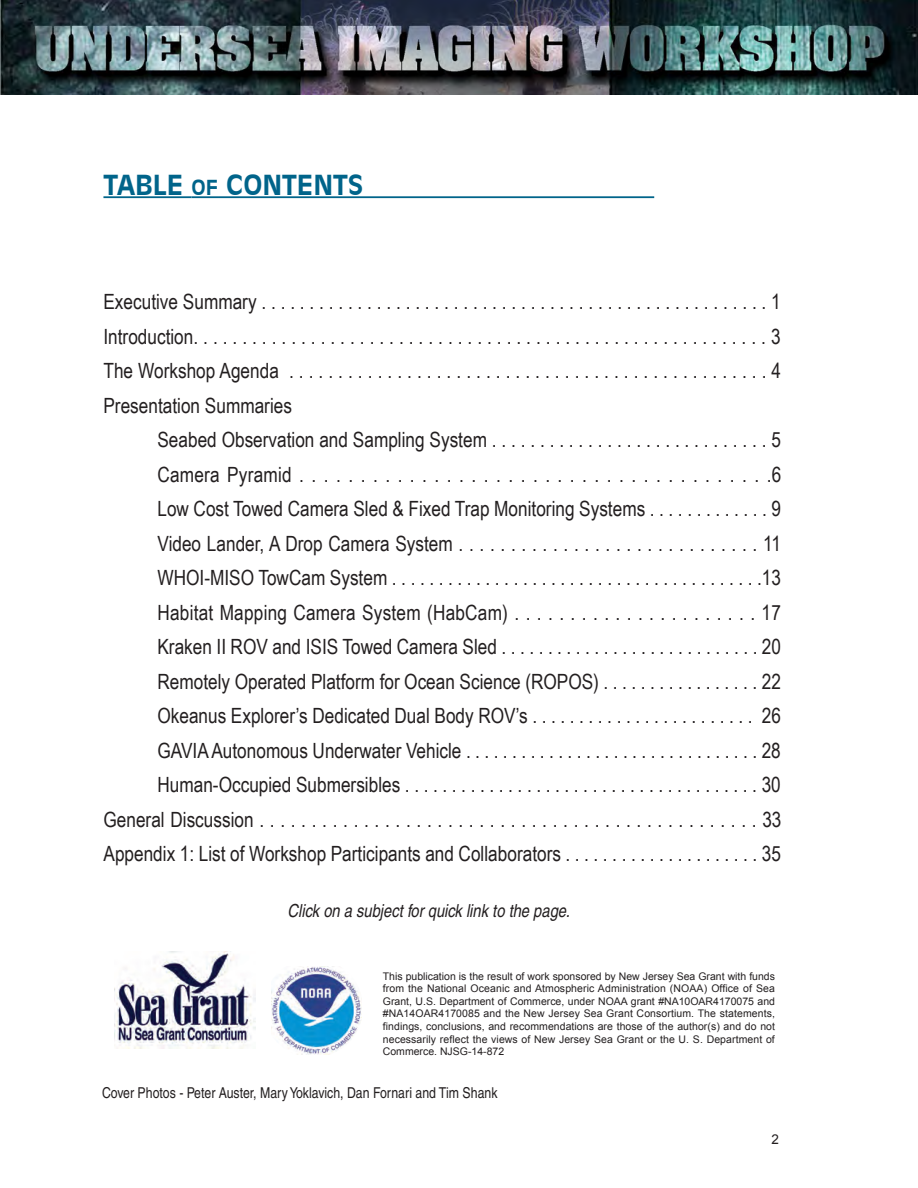
<style>
.page{position:relative;width:918px;height:1188px;background:#fff}
.page>*{position:absolute;margin:0;border:0;box-sizing:border-box;transform-origin:0 0}
.t1{font:700 27px "Incised 901 BT";color:#00648a}
.t2{font:21px/34.5px "Arial Narrow";color:#231f20;text-align:justify}
.t3{font:italic condensed 18px "Helvetica";color:#231f20}
.t4{font:condensed 15px "Helvetica";color:#231f20}
.t5{font:13.5px "Arial";color:#231f20}
.t6{font:10.5px/12.6px "Arial";letter-spacing:.01em;color:#231f20;text-align:justify}
.s1{font-size:20.25px}
</style>
<div class="page">
<hr style="left:103px;top:196px;width:89px;height:2px;background:#00648a">
<hr style="left:192px;top:196px;width:26px;height:2px;background:#00648a">
<hr style="left:218px;top:196px;width:436px;height:2px;background:#00648a">
<img style="left:0;top:0;width:918px;height:94px">
<img style="left:115px;top:952px;width:140px;height:96px">
<img style="left:272px;top:967px;width:89px;height:87px">
<p class="t1" style="left:103px;top:168px;width:261px">TABLE <span class="s1">Of</span> CONTENTS</p>
<p class="t2" style="left:104px;top:284px;width:679px">Executive Summary . . . . . . . . . . . . . . . . . . . . . . . . . . . . . . . . . . . . . . . . . . . . . . . . . . . . . 1<br>Introduction. . . . . . . . . . . . . . . . . . . . . . . . . . . . . . . . . . . . . . . . . . . . . . . . . . . . . . . . . . . 3<br>The Workshop Agenda . . . . . . . . . . . . . . . . . . . . . . . . . . . . . . . . . . . . . . . . . . . . . . . . . 4<br>Presentation Summaries</p>
<p class="t2" style="left:104px;top:422px;width:680px;text-align:right">Seabed Observation and Sampling System . . . . . . . . . . . . . . . . . . . . . . . . . . . . . 5<br>Camera Pyramid . . . . . . . . . . . . . . . . . . . . . . . . . . . . . . . . . . . . . . .6<br>Low Cost Towed Camera Sled &amp; Fixed Trap Monitoring Systems . . . . . . . . . . . . . 9<br>Video Lander, A Drop Camera System . . . . . . . . . . . . . . . . . . . . . . . . . . . . . 11<br>WHOI-MISO TowCam System . . . . . . . . . . . . . . . . . . . . . . . . . . . . . . . . . . . . . . . .13<br>Habitat Mapping Camera System (HabCam) . . . . . . . . . . . . . . . . . . . . . . 17<br>Kraken II ROV and ISIS Towed Camera Sled . . . . . . . . . . . . . . . . . . . . . . . . . . . . 20<br>Remotely Operated Platform for Ocean Science (ROPOS) . . . . . . . . . . . . . . . . . 22<br>Okeanus Explorer’s Dedicated Dual Body ROV’s . . . . . . . . . . . . . . . . . . . . . . . . 26<br>GAVIA Autonomous Underwater Vehicle . . . . . . . . . . . . . . . . . . . . . . . . . . . . . . . . 28<br>Human-Occupied Submersibles . . . . . . . . . . . . . . . . . . . . . . . . . . . . . . . . . . . . . . 30<br>General Discussion . . . . . . . . . . . . . . . . . . . . . . . . . . . . . . . . . . . . . . . . . . . . . . . . 33<br>Appendix 1: List of Workshop Participants and Collaborators . . . . . . . . . . . . . . . . . . . . . 35</p>
<p class="t3" style="left:288px;top:904px;width:284px">Click on a subject for quick link to the page.</p>
<p class="t6" style="left:383px;top:970px;width:394px">This publication is the result of work sponsored by New Jersey Sea Grant with funds from the National Oceanic and Atmospheric Administration (NOAA) Office of Sea Grant, U.S. Department of Commerce, under NOAA grant #NA10OAR4170075 and #NA14OAR4170085 and the New Jersey Sea Grant Consortium. The statements, findings, conclusions, and recommendations are those of the author(s) and do not necessarily reflect the views of New Jersey Sea Grant or the U. S. Department of Commerce. NJSG-14-872</p>
<p class="t4" style="left:102px;top:1087px;width:397px">Cover Photos - Peter Auster, Mary Yoklavich, Dan Fornari and Tim Shank</p>
<p class="t5" style="left:772px;top:1132px;width:9px">2</p>
</div>
